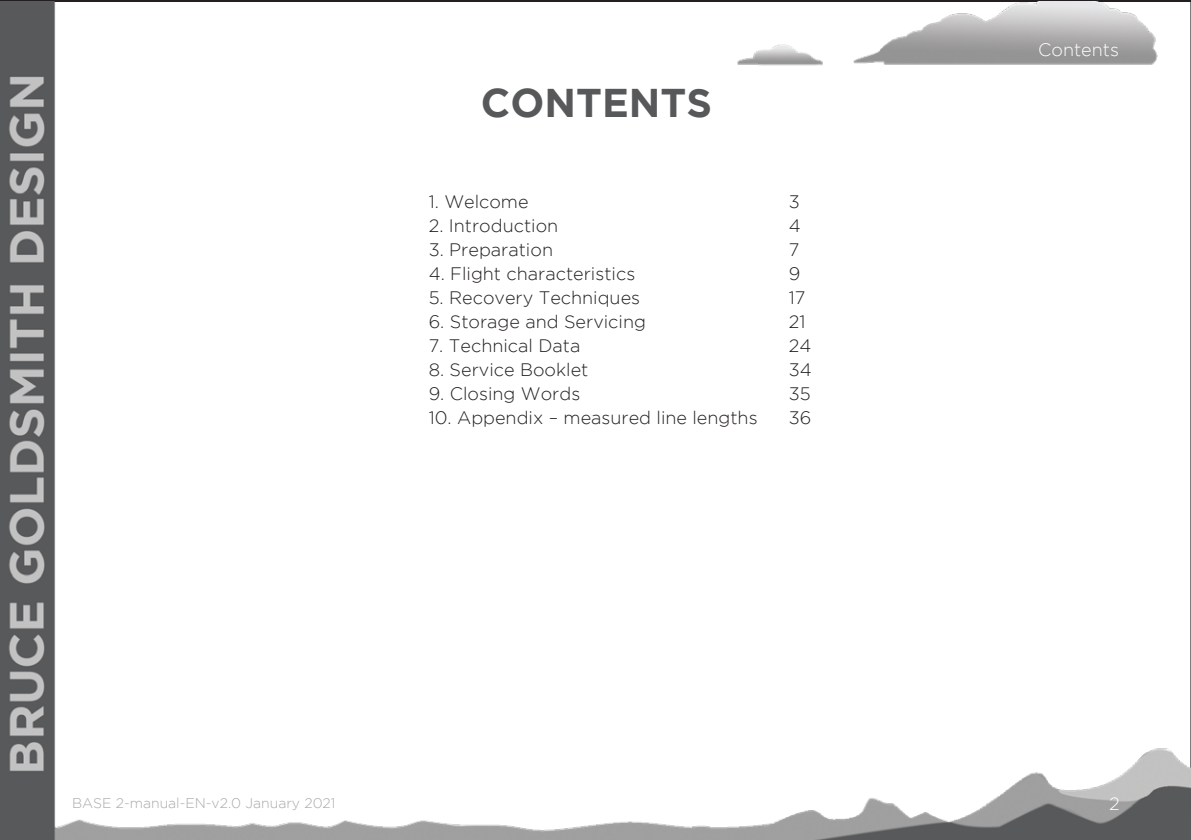
<style>
.page{position:relative;width:1191px;height:840px;background:#fff}
.page>*{position:absolute;margin:0;border:0;box-sizing:border-box;transform-origin:0 0}
.Chapter_Header{font:700 40px "Gotham";color:#57585a}
.Body_text{font:300 18px "Gotham";color:#231f20}
.Header-R{font:300 18px "Gotham";color:#fff}
.t1{font:300 14px "Gotham";color:#a8a9ad}
</style>
<div class="page">
<img style="left:0;top:1px;width:1191px;height:838px">
<p class="Chapter_Header" style="left:481px;top:80px;width:232px">CONTENTS</p>
<p class="Body_text" style="left:429px;top:191px;width:101px">1. Welcome</p>
<p class="Body_text" style="left:789px;top:191px;width:12px">3</p>
<p class="Body_text" style="left:429px;top:215px;width:131px">2. Introduction</p>
<p class="Body_text" style="left:789px;top:215px;width:13px">4</p>
<p class="Body_text" style="left:429px;top:239px;width:126px">3. Preparation</p>
<p class="Body_text" style="left:789px;top:239px;width:12px">7</p>
<p class="Body_text" style="left:429px;top:263px;width:208px">4. Flight characteristics</p>
<p class="Body_text" style="left:789px;top:263px;width:13px">9</p>
<p class="Body_text" style="left:429px;top:287px;width:213px">5. Recovery Techniques</p>
<p class="Body_text" style="left:789px;top:287px;width:18px">17</p>
<p class="Body_text" style="left:429px;top:311px;width:219px">6. Storage and Servicing</p>
<p class="Body_text" style="left:789px;top:311px;width:18px">21</p>
<p class="Body_text" style="left:429px;top:335px;width:153px">7. Technical Data</p>
<p class="Body_text" style="left:789px;top:335px;width:24px">24</p>
<p class="Body_text" style="left:429px;top:359px;width:161px">8. Service Booklet</p>
<p class="Body_text" style="left:789px;top:359px;width:24px">34</p>
<p class="Body_text" style="left:429px;top:383px;width:153px">9. Closing Words</p>
<p class="Body_text" style="left:789px;top:383px;width:23px">35</p>
<p class="Body_text" style="left:429px;top:407px;width:330px">10. Appendix – measured line lengths</p>
<p class="Body_text" style="left:789px;top:407px;width:24px">36</p>
<p class="Header-R" style="left:1038px;top:39px;width:82px">Contents</p>
<p class="t1" style="left:72px;top:795px;width:265px">BASE 2-manual-EN-v2.0 January 2021</p>
<p class="Header-R" style="left:1109px;top:793px;width:12px">2</p>
</div>
